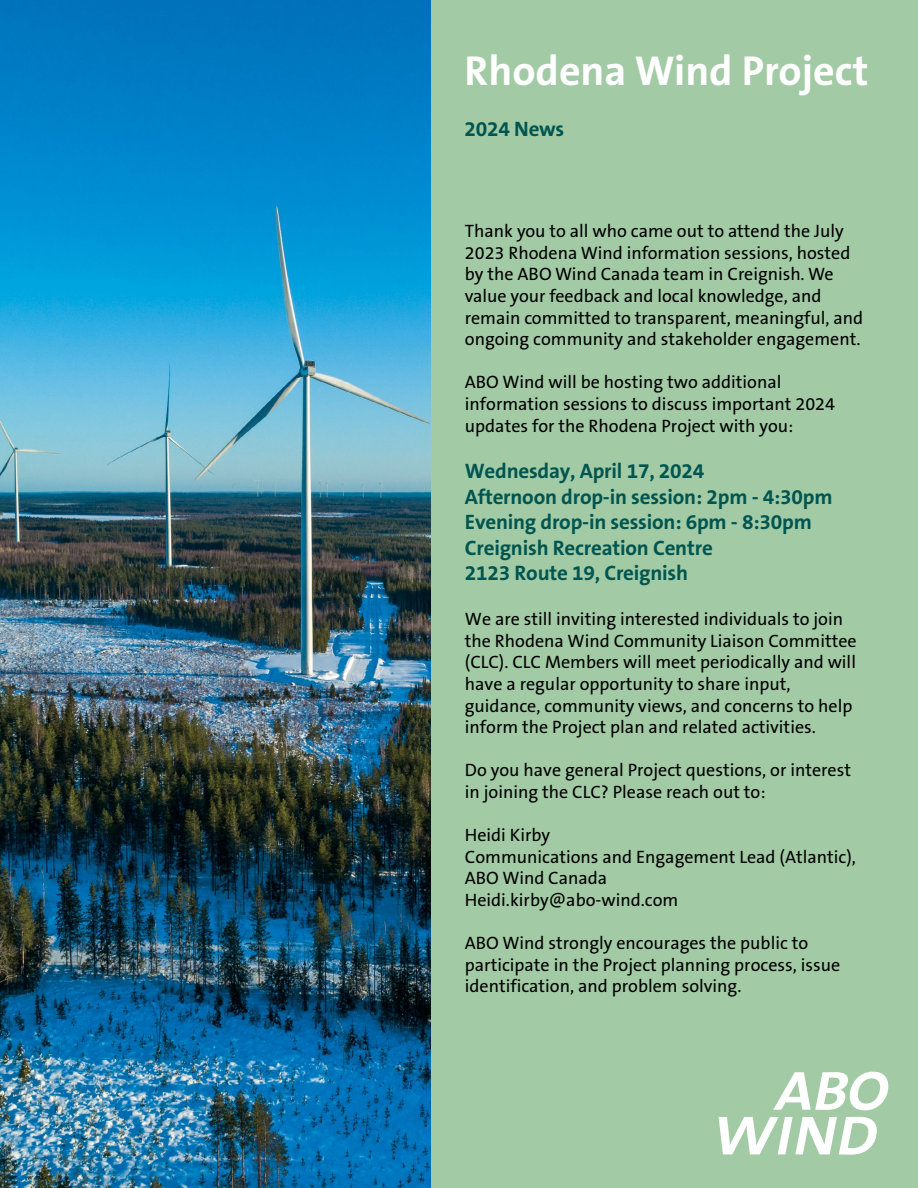
<style>
.page{position:relative;width:918px;height:1188px;background:#fff}
.page>*{position:absolute;margin:0;border:0;box-sizing:border-box;transform-origin:0 0}
.t1{font:700 42px "The Sans B W7";color:#fff}
.t2{font:700 21px/25.5px "The Sans B W7";letter-spacing:-.01em;color:#005550}
.t3{font:18px/21.6px "The Sans B W5 Plain";color:#000}
</style>
<div class="page">
<div style="left:431px;top:0;width:487px;height:1188px;background:#a2cba5"></div>
<svg style="left:719px;top:1117px;width:158px;height:38px"></svg>
<svg style="left:773px;top:1072px;width:115px;height:38px"></svg>
<img style="left:0;top:0;width:431px;height:1188px">
<h1 class="t1" style="left:465px;top:44px;width:406px">Rhodena Wind Project</h1>
<p class="t2" style="left:465px;top:116px;width:101px">2024 News</p>
<p class="t3" style="left:465px;top:220px;width:400px">Thank you to all who came out to attend the July 2023 Rhodena Wind information sessions, hosted by the ABO Wind Canada team in Creignish. We value your feedback and local knowledge, and remain committed to transparent, meaningful, and ongoing community and stakeholder engagement.</p>
<p class="t3" style="left:465px;top:372px;width:372px">ABO Wind will be hosting two additional information sessions to discuss important 2024 updates for the Rhodena Project with you:</p>
<p class="t2" style="left:465px;top:459px;width:369px">Wednesday, April 17, 2024<br>Afternoon drop-in session: 2pm - 4:30pm<br>Evening drop-in session: 6pm - 8:30pm<br>Creignish Recreation Centre<br>2123 Route 19, Creignish</p>
<p class="t3" style="left:465px;top:608px;width:393px">We are still inviting interested individuals to join the Rhodena Wind Community Liaison Committee (CLC). CLC Members will meet periodically and will have a regular opportunity to share input, guidance, community views, and concerns to help inform the Project plan and related activities.</p>
<p class="t3" style="left:465px;top:760px;width:388px">Do you have general Project questions, or interest in joining the CLC? Please reach out to:</p>
<p class="t3" style="left:465px;top:824px;width:393px">Heidi Kirby<br>Communications and Engagement Lead (Atlantic),<br>ABO Wind Canada<br>Heidi.kirby@abo-wind.com</p>
<p class="t3" style="left:465px;top:932px;width:377px">ABO Wind strongly encourages the public to participate in the Project planning process, issue identification, and problem solving.</p>
</div>
